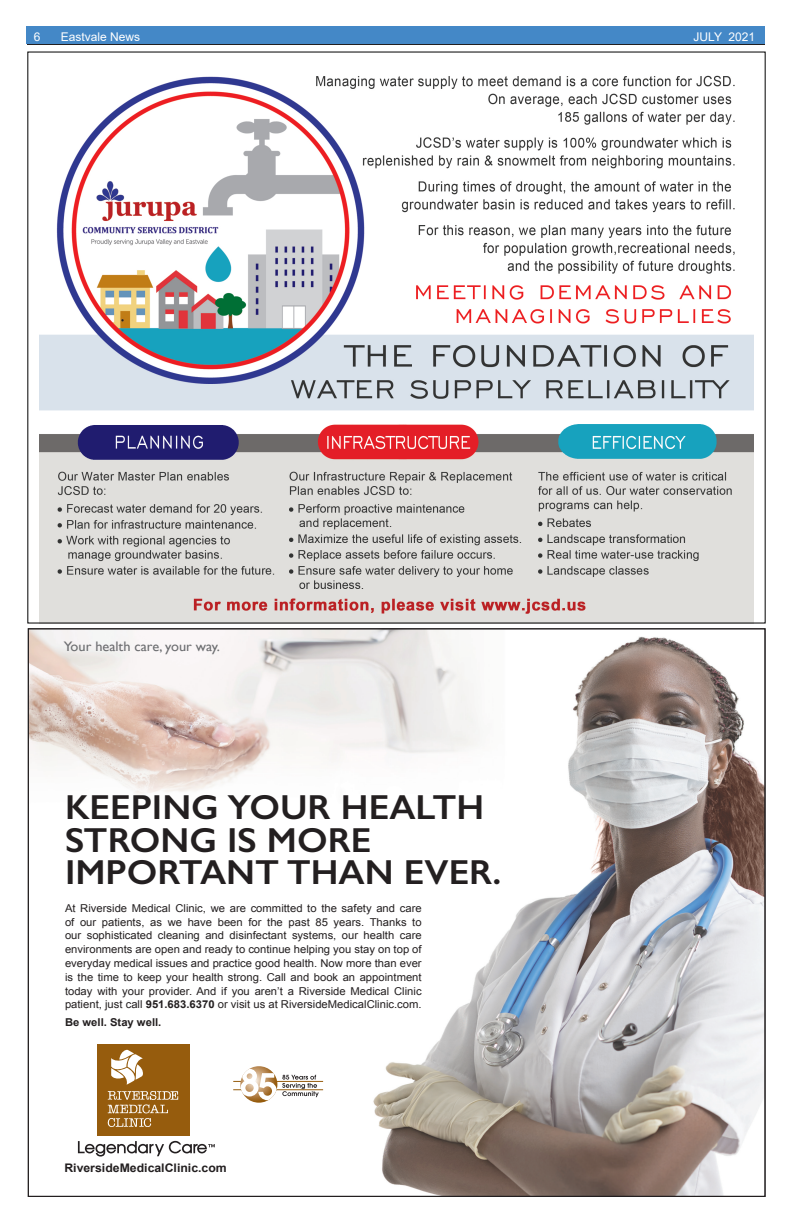
<style>
.page{position:relative;width:792px;height:1224px;background:#fff}
.page>*{position:absolute;margin:0;border:0;box-sizing:border-box;transform-origin:0 0}
.t1{font:600 34.8px/32.7px "Gill Sans";color:#231f20;scale:1.04 1}
.t2{font:13.8px "Gill Sans";color:#6c6d70;scale:1.04 1}
.t3{font:12px "Arial";color:#fff}
.t4{font:700 11.8px "Arial";color:#231f20;scale:1.04 1}
.t5{font:10.8px/13.8px "Arial";color:#231f20;text-align:justify;scale:1.04 1}
.t6{font:700 10.8px "Arial";color:#231f20;scale:1.04 1}
.s1{font-weight:700}
</style>
<div class="page">
<div style="left:27px;top:27px;width:738px;height:18px;background:#231f20"></div>
<div style="left:26px;top:26px;width:739px;height:18px;background:#4488c7"></div>
<img style="left:30px;top:631px;width:733px;height:563px">
<hr style="left:233px;top:1081px;width:90px;height:1px;background:#965c0d">
<hr style="left:233px;top:1089px;width:90px;height:1px;background:#965c0d">
<svg style="left:240px;top:1066px;width:37px;height:37px"></svg>
<svg style="left:241px;top:1069px;width:78px;height:31px"></svg>
<div style="left:97px;top:1045px;width:92px;height:91px;background:#965c0d"></div>
<svg style="left:111px;top:1050px;width:32px;height:35px"></svg>
<svg style="left:108px;top:1091px;width:70px;height:36px"></svg>
<svg style="left:78px;top:1141px;width:137px;height:16px"></svg>
<img style="left:40px;top:75px;width:713px;height:547px">
<p class="t3" style="left:34px;top:28px;width:10px">66</p>
<p class="t3" style="left:61px;top:28px;width:81px">Eastvale News</p>
<p class="t3" style="left:63px;top:28px;width:81px">Eastvale News</p>
<p class="t3" style="left:694px;top:28px;width:30px">JULY</p>
<p class="t3" style="left:698px;top:28px;width:60px">JULY 2021</p>
<p class="t2" style="left:64px;top:638px;width:152px">Your health care, your way.</p>
<p class="t1" style="left:65px;top:791px;width:421px">KEEPING YOUR HEALTH<br>STRONG IS MORE<br>IMPORTANT THAN EVER.</p>
<p class="t5" style="left:65px;top:901px;width:344px">At Riverside Medical Clinic, we are committed to the safety and care of our patients, as we have been for the past 85 years. Thanks to our sophisticated cleaning and disinfectant systems, our health care environments are open and ready to continue helping you stay on top of everyday medical issues and practice good health. Now more than ever is the time to keep your health strong. Call and book an appointment today with your provider. And if you aren’t a Riverside Medical Clinic patient, just call <span class="s1">951.683.6370</span> or visit us at RiversideMedicalClinic.com.</p>
<p class="t6" style="left:65px;top:1015px;width:94px">Be well. Stay well.</p>
<p class="t4" style="left:64px;top:1161px;width:158px">RiversideMedicalClinic.com</p>
</div>
